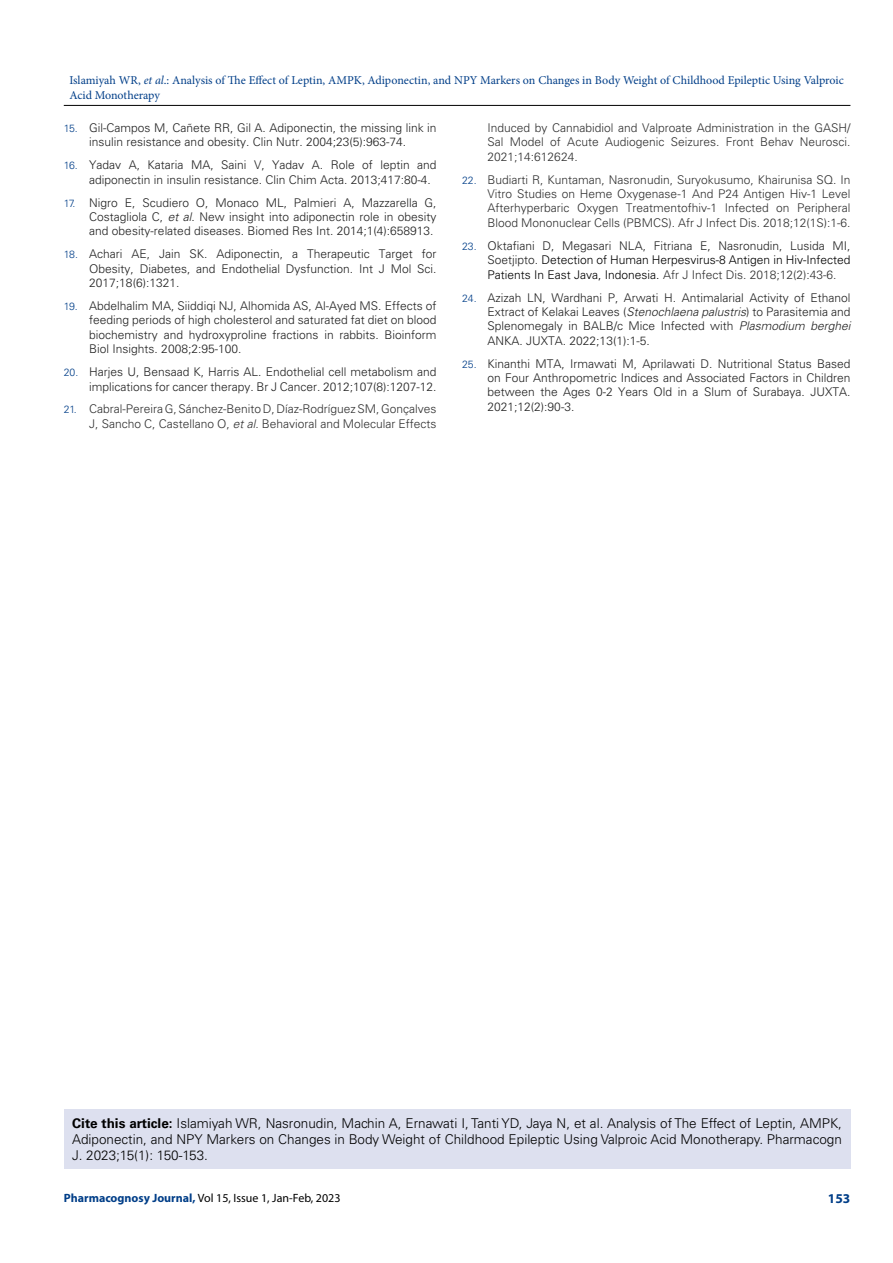
<style>
.page{position:relative;width:893px;height:1263px;background:#fff}
.page>*{position:absolute;margin:0;border:0;box-sizing:border-box;transform-origin:0 0}
.t1{font:300 13.5px/16.2px "Univers LT Std";color:#000;text-align:justify}
.t2{font:700 13.5px "Myriad Pro";color:#003e88}
.t3{font:300 12px/14.4px "Univers LT Std";color:#212121;text-align:justify}
.t4{font:300 12px/14.4px "Univers LT Std";color:#303030;text-align:justify}
.t5{font:300 12px/14.4px "Univers LT Std";color:#000;text-align:justify}
.t6{font:12px/14.4px "Minion Pro";color:#003e88}
.t7{font:12px "Myriad Pro";color:#000}
.s1{font-style:italic}
.s2{font-size:10.5px;color:#003e88}
.s3{color:#212121}
.s4{color:#303030}
.s5{font-weight:700}
.s6{font-weight:700;color:#003e88}
</style>
<div class="page">
<hr style="left:64px;top:105px;width:786px;height:1px;background:#000">
<div style="left:64px;top:1109px;width:786px;height:60px;background:#dde0ef"></div>
<p class="t6" style="left:69px;top:73px;width:776px">Islamiyah WR, <span class="s1">et al</span>.: Analysis of The Effect of Leptin, AMPK, Adiponectin, and NPY Markers on Changes in Body Weight of Childhood Epileptic Using Valproic<br>Acid Monotherapy</p>
<p class="t3" style="left:64px;top:121px;width:374px;text-align:center"><span class="s2">15.</span> Gil-Campos M, Cañete RR, Gil A. Adiponectin, the missing link in insulin resistance and obesity. Clin Nutr. 2004;23(5):963-74.</p>
<p class="t3" style="left:89px;top:158px;width:349px;text-indent:-26px"><span class="s2">16.</span> Yadav A, Kataria MA, Saini V, Yadav A. Role of leptin and adiponectin in insulin resistance. Clin Chim Acta. 2013;417:80-4.</p>
<p class="t3" style="left:89px;top:195px;width:349px;text-indent:-26px"><span class="s2">17.</span> Nigro E, Scudiero O, Monaco ML, Palmieri A, Mazzarella G, Costagliola C, <span class="s1">et al</span>. New insight into adiponectin role in obesity and obesity-related diseases. Biomed Res Int. 2014;1(4):658913.</p>
<p class="t3" style="left:89px;top:247px;width:349px;text-indent:-26px"><span class="s2">18.</span> Achari AE, Jain SK. Adiponectin, a Therapeutic Target for Obesity, Diabetes, and Endothelial Dysfunction. Int J Mol Sci.<br>2017;18(6):1321.</p>
<p class="t3" style="left:89px;top:299px;width:349px;text-indent:-26px"><span class="s2">19.</span> Abdelhalim MA, Siiddiqi NJ, Alhomida AS, Al-Ayed MS. Effects of feeding periods of high cholesterol and saturated fat diet on blood biochemistry and hydroxyproline fractions in rabbits. Bioinform Biol Insights. 2008;2:95-100.</p>
<p class="t3" style="left:64px;top:365px;width:374px;text-align:right"><span class="s2">20.</span> Harjes U, Bensaad K, Harris AL. Endothelial cell metabolism and implications for cancer therapy. Br J Cancer. 2012;107(8):1207-12.</p>
<p class="t4" style="left:64px;top:402px;width:374px;text-align:right"><span class="s2">21.</span> Cabral-Pereira G, Sánchez-Benito D, Díaz-Rodríguez SM, Gonçalves<br>J, Sancho C, Castellano O, <span class="s1">et al</span>. Behavioral and Molecular Effects</p>
<p class="t4" style="left:488px;top:121px;width:364px">Induced by Cannabidiol and Valproate Administration in the GASH/ Sal Model of Acute Audiogenic Seizures. Front Behav Neurosci.<br>2021;14:612624.</p>
<p class="t4" style="left:488px;top:172px;width:364px;text-indent:-26px"><span class="s2">22.</span> Budiarti R, Kuntaman, Nasronudin, Suryokusumo, Khairunisa SQ. In Vitro Studies on Heme Oxygenase-1 And P24 Antigen Hiv-1 Level Afterhyperbaric Oxygen Treatmentofhiv-1 Infected on Peripheral Blood Mononuclear Cells (PBMCS). Afr J Infect Dis. 2018;12(1S):1-6.</p>
<p class="t5" style="left:488px;top:238px;width:364px;text-indent:-26px"><span class="s2">23.</span> <span class="s3">Oktafiani D, Megasari NLA, Fitriana E, Nasronudin, Lusida MI, Soetjipto.</span> Detection of Human Herpesvirus-8 Antigen in Hiv-Infected Patients In East Java, Indonesia. <span class="s4">Afr J Infect Dis. 2018;12(2):43-6.</span></p>
<p class="t3" style="left:488px;top:290px;width:364px;text-indent:-26px"><span class="s2">24.</span> Azizah LN, Wardhani P, Arwati H. Antimalarial Activity of Ethanol Extract of Kelakai Leaves (<span class="s1">Stenochlaena palustris</span>) to Parasitemia and Splenomegaly in BALB/c Mice Infected with <span class="s1">Plasmodium berghei </span>ANKA. JUXTA. 2022;13(1):1-5.</p>
<p class="t3" style="left:488px;top:356px;width:364px;text-indent:-26px"><span class="s2">25.</span> Kinanthi MTA, Irmawati M, Aprilawati D. Nutritional Status Based on Four Anthropometric Indices and Associated Factors in Children between the Ages 0-2 Years Old in a Slum of Surabaya. JUXTA.<br>2021;12(2):90-3.</p>
<p class="t1" style="left:72px;top:1115px;width:771px"><span class="s5">Cite this article:</span> Islamiyah WR, Nasronudin, Machin A, Ernawati I, Tanti YD, Jaya N, et al. Analysis of The Effect of Leptin, AMPK, Adiponectin, and NPY Markers on Changes in Body Weight of Childhood Epileptic Using Valproic Acid Monotherapy. Pharmacogn J. 2023;15(1): 150-153.</p>
<p class="t7" style="left:64px;top:1190px;width:278px"><span class="s6">Pharmacognosy Journal,</span> Vol 15, Issue 1, Jan-Feb, 2023</p>
<p class="t2" style="left:828px;top:1189px;width:24px">153</p>
</div>
